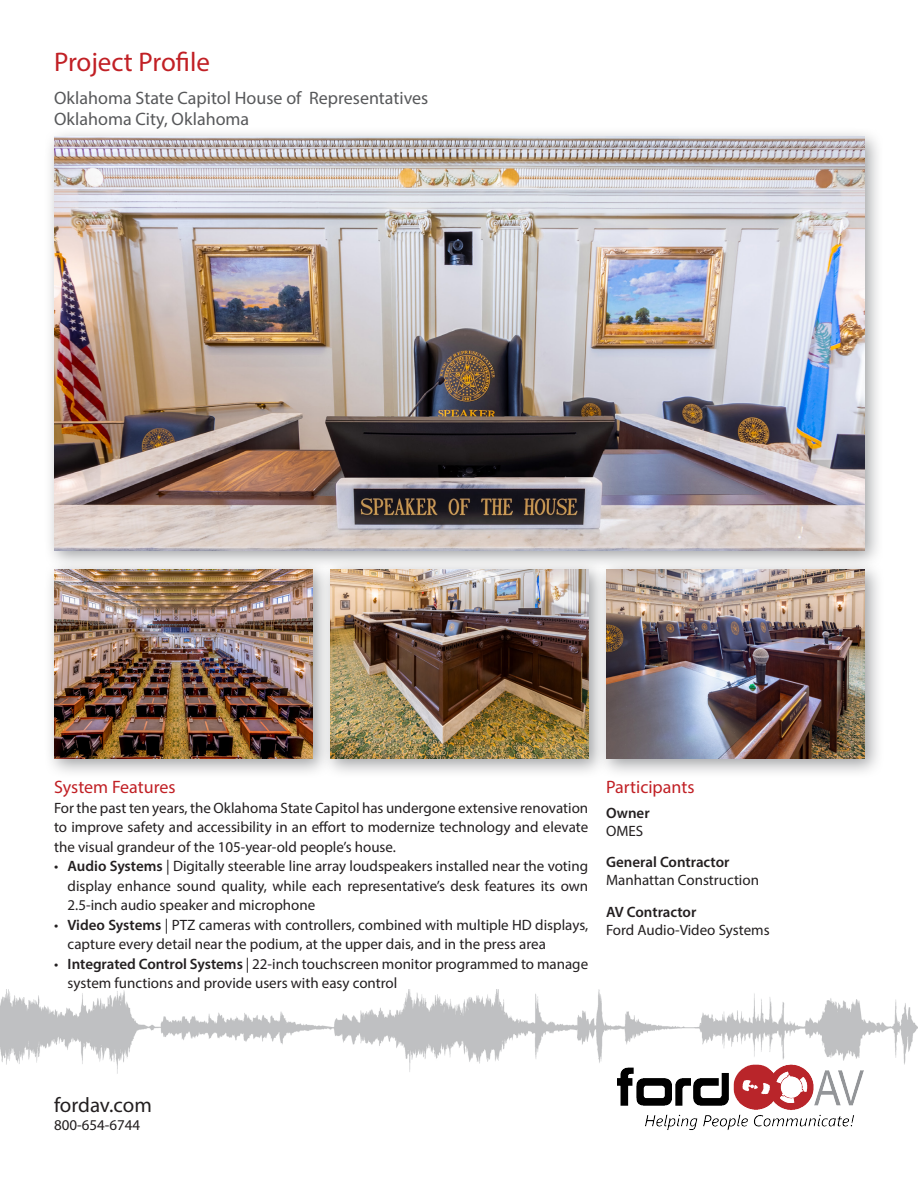
<style>
.page{position:relative;width:918px;height:1188px;background:#fff}
.page>*{position:absolute;margin:0;border:0;box-sizing:border-box;transform-origin:0 0}
.t1{font:27px "Myriad Pro";color:#c12025}
.t2{font:21px "Myriad Pro";letter-spacing:-.005em;color:#231f20}
.t3{font:18px "Myriad Pro";color:#57585a}
.t4{font:18px "Myriad Pro";color:#c12025}
.t5{font:15px/19.5px "Myriad Pro";color:#231f20;text-align:justify}
.t6{font:600 15px "Myriad Pro";color:#231f20}
.s1{font-weight:600}
</style>
<div class="page">
<img style="left:0;top:990px;width:918px;height:84px">
<div style="left:596px;top:559px;width:288px;height:220px;background:#808285;opacity:.75"></div>
<img style="left:609px;top:570px;width:255px;height:189px">
<div style="left:320px;top:559px;width:289px;height:220px;background:#808285;opacity:.75"></div>
<img style="left:333px;top:570px;width:255px;height:189px">
<div style="left:44px;top:559px;width:289px;height:220px;background:#808285;opacity:.75"></div>
<img style="left:54px;top:570px;width:258px;height:189px">
<div style="left:44px;top:126px;width:840px;height:444px;background:#808285;opacity:.75"></div>
<img style="left:54px;top:137px;width:810px;height:413px">
<img style="left:618px;top:1053px;width:246px;height:77px">
<p class="t1" style="left:54px;top:45px;width:157px">Project Profile</p>
<p class="t3" style="left:54px;top:87px;width:376px">Oklahoma State Capitol House of Representatives</p>
<p class="t3" style="left:54px;top:108px;width:197px">Oklahoma City, Oklahoma</p>
<p class="t4" style="left:54px;top:776px;width:123px">System Features</p>
<p class="t5" style="left:54px;top:798px;width:536px">For the past ten years, the Oklahoma State Capitol has undergone extensive renovation to improve safety and accessibility in an effort to modernize technology and elevate the visual grandeur of the 105-year-old people’s house.</p>
<p class="t5" style="left:68px;top:856px;width:522px;text-indent:-14px">• <span class="s1">Audio Systems</span> | Digitally steerable line array loudspeakers installed near the voting display enhance sound quality, while each representative’s desk features its own 2.5-inch audio speaker and microphone</p>
<p class="t5" style="left:68px;top:915px;width:522px;text-indent:-14px">• <span class="s1">Video Systems</span> | PTZ cameras with controllers, combined with multiple HD displays, capture every detail near the podium, at the upper dais, and in the press area</p>
<p class="t5" style="left:68px;top:954px;width:522px;text-indent:-14px">• <span class="s1">Integrated Control Systems</span> | 22-inch touchscreen monitor programmed to manage system functions and provide users with easy control</p>
<p class="t4" style="left:606px;top:776px;width:90px">Participants</p>
<p class="t6" style="left:606px;top:803px;width:45px">Owner</p>
<p class="t5" style="left:606px;top:821px;width:39px">OMES</p>
<p class="t6" style="left:606px;top:853px;width:125px">General Contractor</p>
<p class="t5" style="left:606px;top:870px;width:154px">Manhattan Construction</p>
<p class="t6" style="left:606px;top:902px;width:92px">AV Contractor</p>
<p class="t5" style="left:606px;top:920px;width:165px">Ford Audio-Video Systems</p>
<p class="t2" style="left:54px;top:1092px;width:99px">fordav.com</p>
<p class="t5" style="left:54px;top:1115px;width:88px">800-654-6744</p>
</div>
